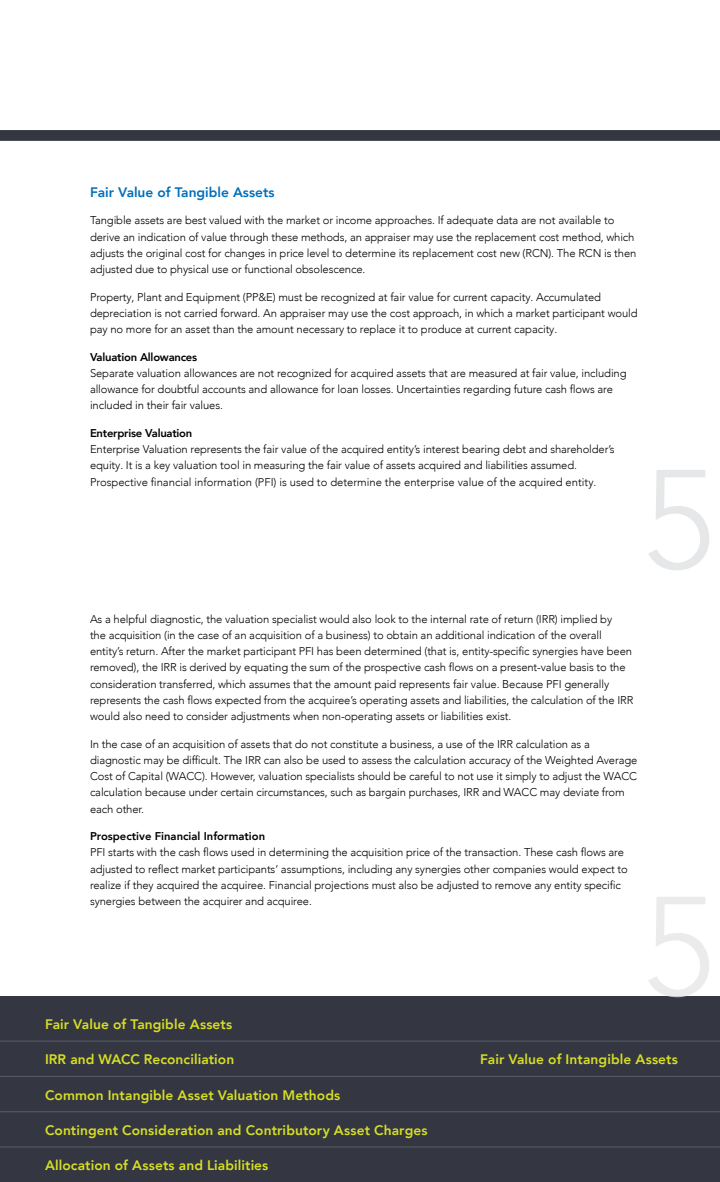
<style>
.page{position:relative;width:720px;height:1182px;background:#fff}
.page>*{position:absolute;margin:0;border:0;box-sizing:border-box;transform-origin:0 0}
.t1{font:300 139.5px "Avenir LT Com";color:#e6e7e8}
.t2{font:800 13.75px "Avenir LT Com";letter-spacing:.01em;color:#d7df23}
.t3{font:800 13.75px "Avenir LT Com";color:#006fba}
.t4{font:300 11.25px/16.2px "Avenir LT Com";letter-spacing:-.01em;color:#000}
.t5{font:800 11.25px "Avenir LT Com";letter-spacing:-.02em;color:#000}
.t6{font:800 11.25px "Avenir LT Com";color:#000}
</style>
<div class="page">
<svg style="left:0;top:130px;width:720px;height:11px"></svg>
<div style="left:0;top:996px;width:720px;height:45px;background:#343741"></div>
<div style="left:0;top:1005px;width:720px;height:176px;background:#343741"></div>
<hr style="left:0;top:1146px;width:720px;height:1px;background:#53565f">
<hr style="left:0;top:1075px;width:720px;height:1px;background:#53565f">
<hr style="left:0;top:1110px;width:720px;height:2px;background:#53565f">
<hr style="left:0;top:1040px;width:720px;height:1px;background:#53565f">
<p class="t3" style="left:90px;top:184px;width:186px">Fair Value of Tangible Assets</p>
<p class="t4" style="left:90px;top:212px;width:548px">Tangible assets are best valued with the market or income approaches. If adequate data are not available to derive an indication of value through these methods, an appraiser may use the replacement cost method, which adjusts the original cost for changes in price level to determine its replacement cost new (RCN). The RCN is then adjusted due to physical use or functional obsolescence.</p>
<p class="t4" style="left:90px;top:288px;width:549px">Property, Plant and Equipment (PP&amp;E) must be recognized at fair value for current capacity. Accumulated depreciation is not carried forward. An appraiser may use the cost approach, in which a market participant would pay no more for an asset than the amount necessary to replace it to produce at current capacity.</p>
<p class="t5" style="left:90px;top:350px;width:109px">Valuation Allowances</p>
<p class="t4" style="left:90px;top:365px;width:538px">Separate valuation allowances are not recognized for acquired assets that are measured at fair value, including allowance for doubtful accounts and allowance for loan losses. Uncertainties regarding future cash flows are included in their fair values.</p>
<p class="t5" style="left:90px;top:426px;width:104px">Enterprise Valuation</p>
<p class="t4" style="left:90px;top:441px;width:526px">Enterprise Valuation represents the fair value of the acquired entity’s interest bearing debt and shareholder’s equity. It is a key valuation tool in measuring the fair value of assets acquired and liabilities assumed.<br>Prospective financial information (PFI) is used to determine the enterprise value of the acquired entity.</p>
<h1 class="t1" style="left:642px;top:438px;width:74px">5</h1>
<p class="t4" style="left:90px;top:610px;width:545px">As a helpful diagnostic, the valuation specialist would also look to the internal rate of return (IRR) implied by<br>the acquisition (in the case of an acquisition of a business) to obtain an additional indication of the overall entity’s return. After the market participant PFI has been determined (that is, entity-specific synergies have been removed), the IRR is derived by equating the sum of the prospective cash flows on a present-value basis to the consideration transferred, which assumes that the amount paid represents fair value. Because PFI generally represents the cash flows expected from the acquiree’s operating assets and liabilities, the calculation of the IRR would also need to consider adjustments when non-operating assets or liabilities exist.</p>
<p class="t4" style="left:90px;top:735px;width:549px">In the case of an acquisition of assets that do not constitute a business, a use of the IRR calculation as a diagnostic may be difficult. The IRR can also be used to assess the calculation accuracy of the Weighted Average Cost of Capital (WACC). However, valuation specialists should be careful to not use it simply to adjust the WACC calculation because under certain circumstances, such as bargain purchases, IRR and WACC may deviate from each other.</p>
<p class="t6" style="left:90px;top:829px;width:177px">Prospective Financial Information</p>
<p class="t4" style="left:90px;top:844px;width:539px">PFI starts with the cash flows used in determining the acquisition price of the transaction. These cash flows are adjusted to reflect market participants’ assumptions, including any synergies other companies would expect to realize if they acquired the acquiree. Financial projections must also be adjusted to remove any entity specific synergies between the acquirer and acquiree.</p>
<p class="t2" style="left:45px;top:1015px;width:189px">Fair Value of Tangible Assets</p>
<p class="t2" style="left:45px;top:1050px;width:191px">IRR and WACC Reconciliation</p>
<p class="t2" style="left:480px;top:1050px;width:199px">Fair Value of Intangible Assets</p>
<p class="t2" style="left:45px;top:1086px;width:297px">Common Intangible Asset Valuation Methods</p>
<p class="t2" style="left:45px;top:1121px;width:384px">Contingent Consideration and Contributory Asset Charges</p>
<p class="t2" style="left:45px;top:1156px;width:225px">Allocation of Assets and Liabilities</p>
</div>
